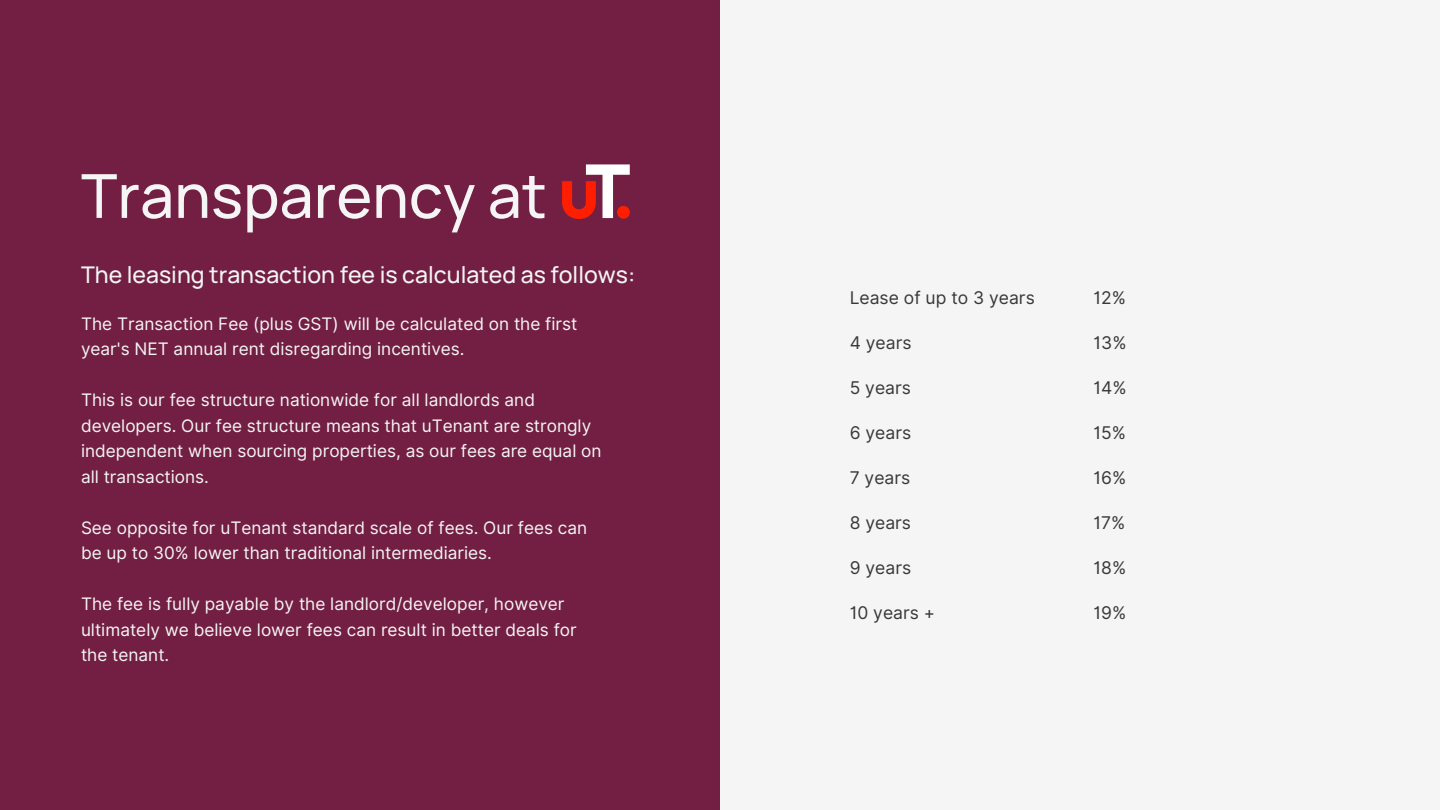
<style>
.page{position:relative;width:1440px;height:810px;background:#731f43}
.page>*{position:absolute;margin:0;border:0;box-sizing:border-box;transform-origin:0 0}
.t1{font:500 60.7px "Manrope";color:#f5f5f5}
.t2{font:500 23px "Manrope";color:#f5f5f5}
.t3{font:17.5px "Inter";color:#383838}
.t4{font:17.2px/25.5px "Inter";color:#f5f5f5}
</style>
<div class="page">
<div style="left:720px;top:0;width:720px;height:810px;background:#f5f5f5"></div>
<svg style="left:562px;top:164px;width:68px;height:55px"></svg>
<p class="t1" style="left:81px;top:153px;width:467px">Transparency at</p>
<p class="t2" style="left:81px;top:258px;width:556px">The leasing transaction fee is calculated as follows:</p>
<p class="t4" style="left:81px;top:311px;width:498px">The Transaction Fee (plus GST) will be calculated on the first year's NET annual rent disregarding incentives.</p>
<p class="t4" style="left:81px;top:387px;width:522px">This is our fee structure nationwide for all landlords and developers. Our fee structure means that uTenant are strongly independent when sourcing properties, as our fees are equal on all transactions.</p>
<p class="t4" style="left:81px;top:515px;width:508px">See opposite for uTenant standard scale of fees. Our fees can be up to 30% lower than traditional intermediaries.</p>
<p class="t4" style="left:81px;top:591px;width:497px">The fee is fully payable by the landlord/developer, however ultimately we believe lower fees can result in better deals for the tenant.</p>
<p class="t3" style="left:850px;top:287px;width:187px">Lease of up to 3 years</p>
<p class="t3" style="left:850px;top:332px;width:63px">4 years</p>
<p class="t3" style="left:850px;top:377px;width:63px">5 years</p>
<p class="t3" style="left:850px;top:422px;width:63px">6 years</p>
<p class="t3" style="left:850px;top:467px;width:62px">7 years</p>
<p class="t3" style="left:850px;top:512px;width:63px">8 years</p>
<p class="t3" style="left:850px;top:557px;width:63px">9 years</p>
<p class="t3" style="left:850px;top:602px;width:87px">10 years +</p>
<p class="t3" style="left:1094px;top:287px;width:34px">12%</p>
<p class="t3" style="left:1094px;top:332px;width:35px">13%</p>
<p class="t3" style="left:1094px;top:377px;width:35px">14%</p>
<p class="t3" style="left:1094px;top:422px;width:34px">15%</p>
<p class="t3" style="left:1094px;top:467px;width:34px">16%</p>
<p class="t3" style="left:1094px;top:512px;width:33px">17%</p>
<p class="t3" style="left:1094px;top:557px;width:34px">18%</p>
<p class="t3" style="left:1094px;top:602px;width:34px">19%</p>
</div>
